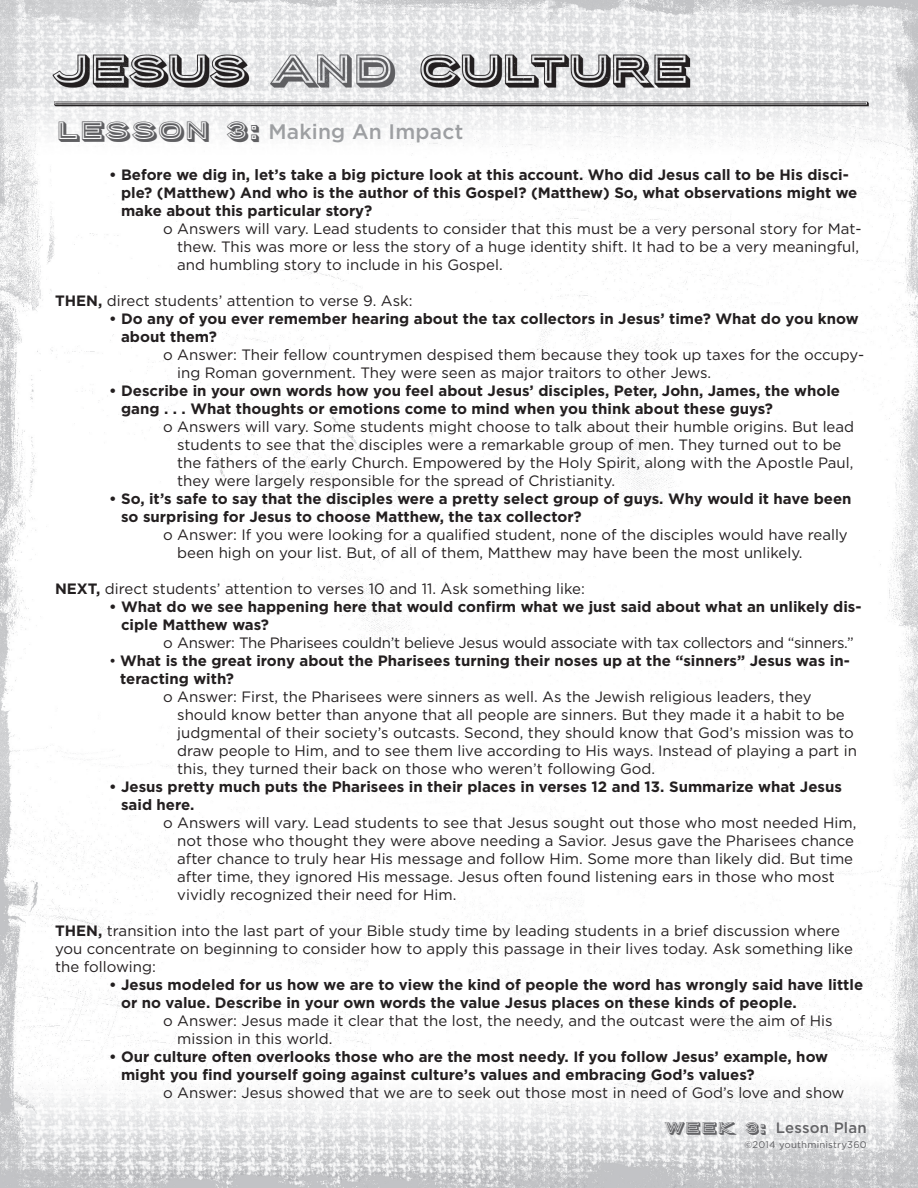
<style>
.page{position:relative;width:918px;height:1188px;background:#fff}
.page>*{position:absolute;margin:0;border:0;box-sizing:border-box;transform-origin:0 0}
.t1{font:500 21px "Gotham";letter-spacing:.01em;color:#9d9fa2}
.t2{font:15px/18px "Gotham";color:#231f20}
.t3{font:700 15px/18px "Gotham";color:#231f20}
.t4{font:15px "Gotham";letter-spacing:-.02em;color:#231f20}
.t5{font:500 15px "Gotham";letter-spacing:.01em;color:#636366}
.t6{font:9.6px "Gotham";letter-spacing:.02em;color:#5f5f62}
.s1{font-family:"Porter Sans Block";font-weight:400;font-size:24px;color:#5f5f62}
.s2{font-weight:700}
.s3{font-weight:400}
.s4{font-family:"Porter Sans Block";font-weight:400}
</style>
<div class="page">
<img style="left:0;top:0;width:918px;height:1188px">
<svg style="left:54px;top:102px;width:815px;height:4px;background:#727071"></svg>
<h1 class="t1" style="left:59px;top:118px;width:406px"><span class="s1">LESSON 3:</span> Making An Impact</h1>
<p class="t3" style="left:121px;top:166px;width:738px;text-indent:-12px">• Before we dig in, let’s take a big picture look at this account. Who did Jesus call to be His disci&shy;ple? (Matthew) And who is the author of this Gospel? (Matthew) So, what observations might we make about this particular story?</p>
<p class="t2" style="left:177px;top:219px;width:686px;text-indent:-14px">o Answers will vary. Lead students to consider that this must be a very personal story for Mat&shy;thew. This was more or less the story of a huge identity shift. It had to be a very meaningful, and humbling story to include in his Gospel.</p>
<p class="t2" style="left:55px;top:291px;width:359px"><span class="s2">THEN,</span> direct students’ attention to verse 9. Ask:</p>
<p class="t3" style="left:121px;top:310px;width:739px;text-indent:-12px">• Do any of you ever remember hearing about the tax collectors in Jesus’ time? What do you know about them?</p>
<p class="t2" style="left:177px;top:345px;width:688px;text-indent:-14px">o Answer: Their fellow countrymen despised them because they took up taxes for the occupy&shy;ing Roman government. They were seen as major traitors to other Jews.</p>
<p class="t3" style="left:121px;top:382px;width:721px;text-indent:-12px">• Describe in your own words how you feel about Jesus’ disciples, Peter, John, James, the whole gang . . . What thoughts or emotions come to mind when you think about these guys?</p>
<p class="t2" style="left:177px;top:417px;width:678px;text-indent:-14px">o Answers will vary. Some students might choose to talk about their humble origins. But lead students to see that the disciples were a remarkable group of men. They turned out to be the fathers of the early Church. Empowered by the Holy Spirit, along with the Apostle Paul, they were largely responsible for the spread of Christianity.</p>
<p class="t3" style="left:121px;top:490px;width:732px;text-indent:-12px">• So, it’s safe to say that the disciples were a pretty select group of guys. Why would it have been so surprising for Jesus to choose Matthew, the tax collector?</p>
<p class="t2" style="left:177px;top:525px;width:672px;text-indent:-14px">o Answer: If you were looking for a qualified student, none of the disciples would have really been high on your list. But, of all of them, Matthew may have been the most unlikely.</p>
<p class="t2" style="left:55px;top:579px;width:531px"><span class="s2">NEXT,</span> direct students’ attention to verses 10 and 11. Ask something like:</p>
<p class="t3" style="left:121px;top:598px;width:742px;text-indent:-12px">• What do we see happening here that would confirm what we just said about what an unlikely dis&shy;ciple Matthew was?</p>
<p class="t4" style="left:163px;top:633px;width:692px">o Answer: The Pharisees couldn’t believe Jesus would associate with tax collectors and “sinners.”</p>
<p class="t3" style="left:120px;top:652px;width:731px;text-indent:-11px"><span class="s3">•</span> What is the great irony about the Pharisees turning their noses up at the “sinners” Jesus was in&shy;teracting with?</p>
<p class="t2" style="left:177px;top:687px;width:681px;text-indent:-14px">o Answer: First, the Pharisees were sinners as well. As the Jewish religious leaders, they should know better than anyone that all people are sinners. But they made it a habit to be judgmental of their society’s outcasts. Second, they should know that God’s mission was to draw people to Him, and to see them live according to His ways. Instead of playing a part in this, they turned their back on those who weren’t following God.</p>
<p class="t3" style="left:121px;top:778px;width:722px;text-indent:-12px">• Jesus pretty much puts the Pharisees in their places in verses 12 and 13. Summarize what Jesus said here.</p>
<p class="t2" style="left:177px;top:813px;width:681px;text-indent:-14px">o Answers will vary. Lead students to see that Jesus sought out those who most needed Him, not those who thought they were above needing a Savior. Jesus gave the Pharisees chance after chance to truly hear His message and follow Him. Some more than likely did. But time after time, they ignored His message. Jesus often found listening ears in those who most vividly recognized their need for Him.</p>
<p class="t2" style="left:55px;top:921px;width:799px"><span class="s2">THEN,</span> transition into the last part of your Bible study time by leading students in a brief discussion where you concentrate on beginning to consider how to apply this passage in their lives today. Ask something like the following:</p>
<p class="t3" style="left:121px;top:976px;width:744px;text-indent:-12px">• Jesus modeled for us how we are to view the kind of people the word has wrongly said have little or no value. Describe in your own words the value Jesus places on these kinds of people.</p>
<p class="t2" style="left:177px;top:1011px;width:657px;text-indent:-14px">o Answer: Jesus made it clear that the lost, the needy, and the outcast were the aim of His mission in this world.</p>
<p class="t3" style="left:121px;top:1048px;width:709px;text-indent:-12px">• Our culture often overlooks those who are the most needy. If you follow Jesus’ example, how might you find yourself going against culture’s values and embracing God’s values?</p>
<p class="t2" style="left:163px;top:1083px;width:683px">o Answer: Jesus showed that we are to seek out those most in need of God’s love and show</p>
<p class="t5" style="left:665px;top:1118px;width:203px"><span class="s4">WEEK 3:</span> Lesson Plan</p>
<p class="t6" style="left:744px;top:1138px;width:124px">©2014 youthministry360</p>
</div>
